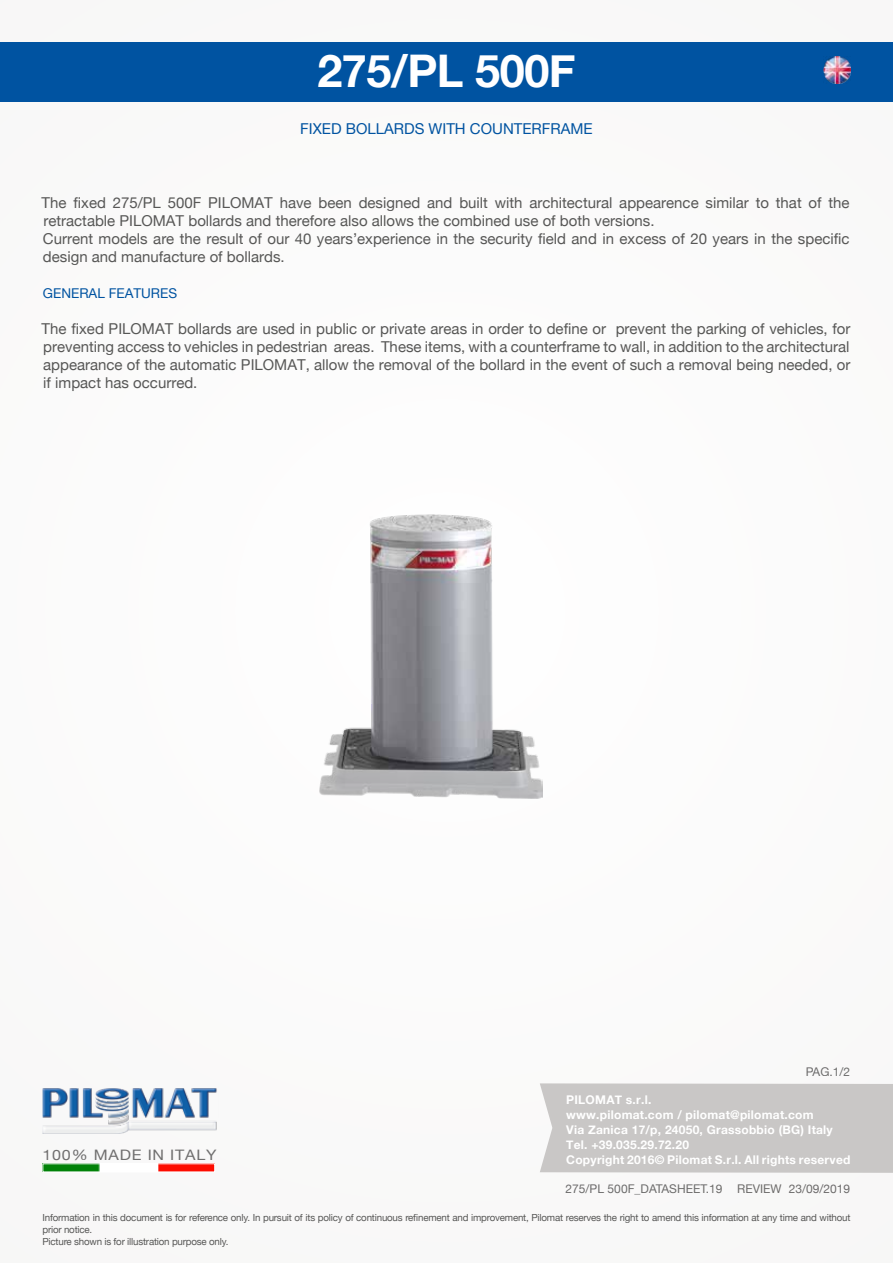
<style>
.page{position:relative;width:893px;height:1263px;background:#fbfafa}
.page>*{position:absolute;margin:0;border:0;box-sizing:border-box;transform-origin:0 0}
.t1{font:700 45px "Helvetica Neue";letter-spacing:-.01em;color:#fff}
.t2{font:15px/18px "Helvetica Neue";color:#575756}
.t3{font:15px "Helvetica Neue";color:#0053a1}
.t4{font:14.4px "Helvetica Neue";letter-spacing:.05em;color:#706f6f;scale:1.11 1}
.t5{font:13.5px "Helvetica Neue";color:#0053a1}
.t6{font:700 12px/15px "Helvetica Neue";letter-spacing:.02em;color:#fff}
.t7{font:12px "Helvetica Neue";color:#706f6f}
.t8{font:9.75px/11.7px "Helvetica Neue";letter-spacing:-.02em;color:#575756}
</style>
<div class="page">
<div style="left:540px;top:1083px;width:353px;height:90px;background:#c9c7c6"></div>
<div style="left:0;top:43px;width:893px;height:59px;background:#0053a1"></div>
<img style="left:43px;top:1088px;width:174px;height:46px">
<img style="left:45px;top:1165px;width:168px;height:5px">
<div style="left:43px;top:1163px;width:172px;height:9px;border:1px solid #fff"></div>
<img style="left:320px;top:514px;width:222px;height:284px">
<img style="left:823px;top:57px;width:27px;height:27px">
<h1 class="t1" style="left:317px;top:36px;width:260px">275/PL 500F</h1>
<p class="t3" style="left:300px;top:118px;width:294px">FIXED BOLLARDS WITH COUNTERFRAME</p>
<p class="t2" style="left:42px;top:195px;width:809px">The fixed 275/PL 500F PILOMAT have been designed and built with architectural appearence similar to that of the retractable PILOMAT bollards and therefore also allows the combined use of both versions.<br>Current models are the result of our 40 years’experience in the security field and in excess of 20 years in the specific design and manufacture of bollards.</p>
<p class="t5" style="left:43px;top:284px;width:136px">GENERAL FEATURES</p>
<p class="t2" style="left:42px;top:321px;width:810px;text-align:justify">The fixed PILOMAT bollards are used in public or private areas in order to define or prevent the parking of vehicles, for preventing access to vehicles in pedestrian areas. These items, with a counterframe to wall, in addition to the architectural appearance of the automatic PILOMAT, allow the removal of the bollard in the event of such a removal being needed, or if impact has occurred.</p>
<p class="t4" style="left:43px;top:1145px;width:158px">100% MADE IN ITALY</p>
<p class="t7" style="left:806px;top:1063px;width:46px">PAG.1/2</p>
<p class="t6" style="left:566px;top:1093px;width:286px">PILOMAT s.r.l.<br>www.pilomat.com / pilomat@pilomat.com<br>Via Zanica 17/p, 24050, Grassobbio (BG) Italy Tel. +39.035.29.72.20<br>Copyright 2016© Pilomat S.r.l. All rights reserved</p>
<p class="t7" style="left:566px;top:1180px;width:286px">275/PL 500F_DATASHEET.19 REVIEW 23/09/2019</p>
<p class="t8" style="left:43px;top:1212px;width:809px">Information in this document is for reference only. In pursuit of its policy of continuous refinement and improvement, Pilomat reserves the right to amend this information at any time and without prior notice.<br>Picture shown is for illustration purpose only.</p>
</div>
